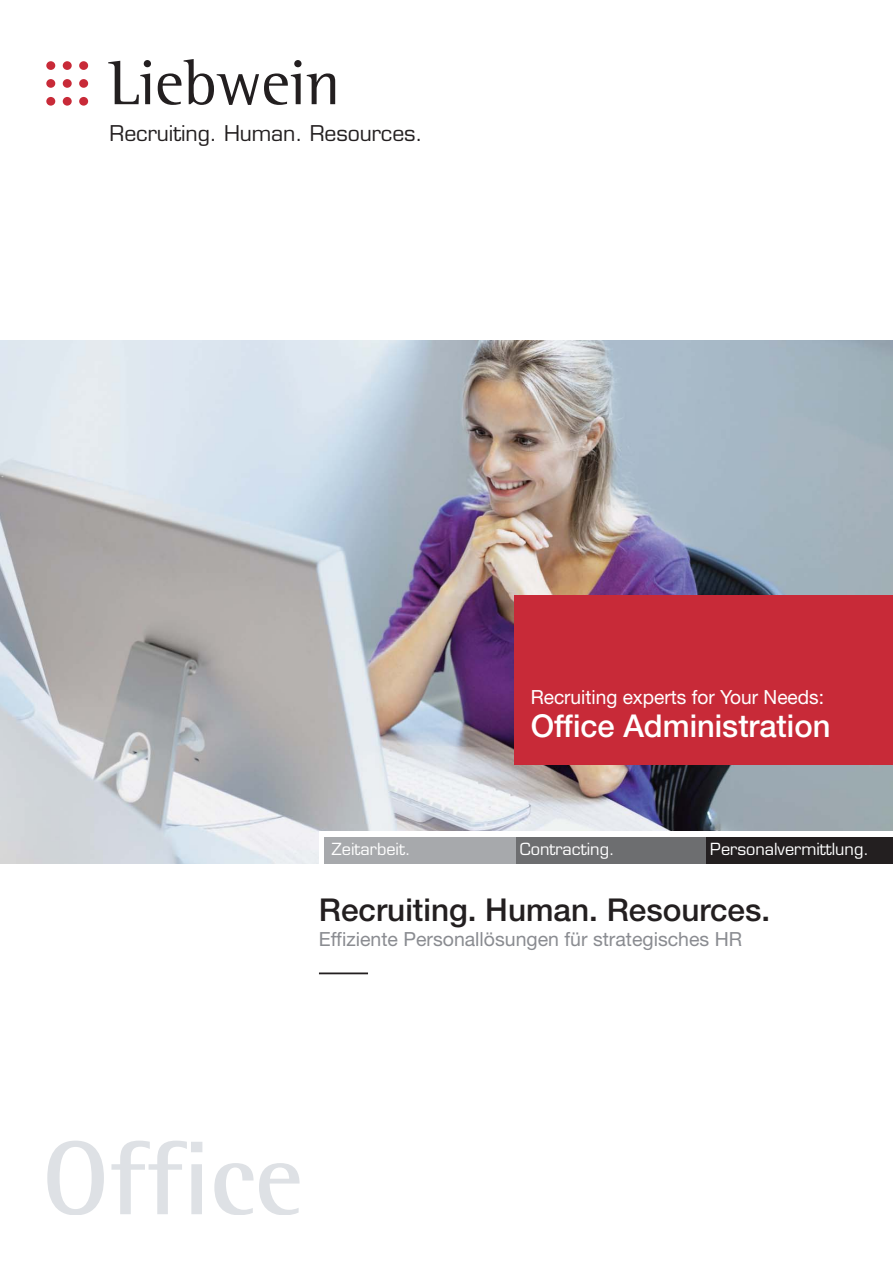
<style>
.page{position:relative;width:893px;height:1263px;background:#fff}
.page>*{position:absolute;margin:0;border:0;box-sizing:border-box;transform-origin:0 0}
.t1{font:68.4px "Rotis Semi Serif";color:#c82a38}
.t2{font:64.5px "Rotis Semi Serif";color:#231f20}
.t3{font:500 31.5px "Helvetica Neue";color:#231f20}
.t4{font:500 31.5px "Helvetica Neue";color:#fff}
.t5{font:21.15px "Eurostile";letter-spacing:-.005em;color:#231f20}
.t6{font:19.5px "Helvetica Neue";color:#8a8c91}
.t7{font:19.5px "Helvetica Neue";color:#fff}
.t8{font:16.35px "Eurostile";color:#fff}
</style>
<div class="page">
<img style="left:0;top:340px;width:892px;height:524px">
<div style="left:514px;top:595px;width:378px;height:170px;background:#c82a38"></div>
<div style="left:319px;top:832px;width:573px;height:36px;background:#fff"></div>
<div style="left:702px;top:837px;width:190px;height:26px;background:#231f20"></div>
<div style="left:514px;top:837px;width:191px;height:26px;background:#6d6e70"></div>
<div style="left:324px;top:837px;width:191px;height:26px;background:#a7a9ac"></div>
<hr style="left:319px;top:973px;width:49px;height:1px;background:#231f20">
<svg style="left:47px;top:1141px;width:252px;height:74px"></svg>
<h1 class="t1" style="left:43px;top:39px;width:51px">.........</h1>
<h2 class="t2" style="left:108px;top:59px;width:233px">Liebwein</h2>
<p class="t5" style="left:110px;top:125px;width:315px">Recruiting. Human. Resources.</p>
<p class="t7" style="left:531px;top:690px;width:295px">Recruiting experts for Your Needs:</p>
<h3 class="t4" style="left:531px;top:714px;width:301px">Office Administration</h3>
<p class="t8" style="left:331px;top:843px;width:81px">Zeitarbeit.</p>
<p class="t8" style="left:520px;top:843px;width:96px">Contracting.</p>
<p class="t8" style="left:710px;top:843px;width:160px">Personalvermittlung.</p>
<h3 class="t3" style="left:319px;top:898px;width:453px">Recruiting. Human. Resources.</h3>
<p class="t6" style="left:319px;top:932px;width:425px">Effiziente Personallösungen für strategisches HR</p>
</div>
